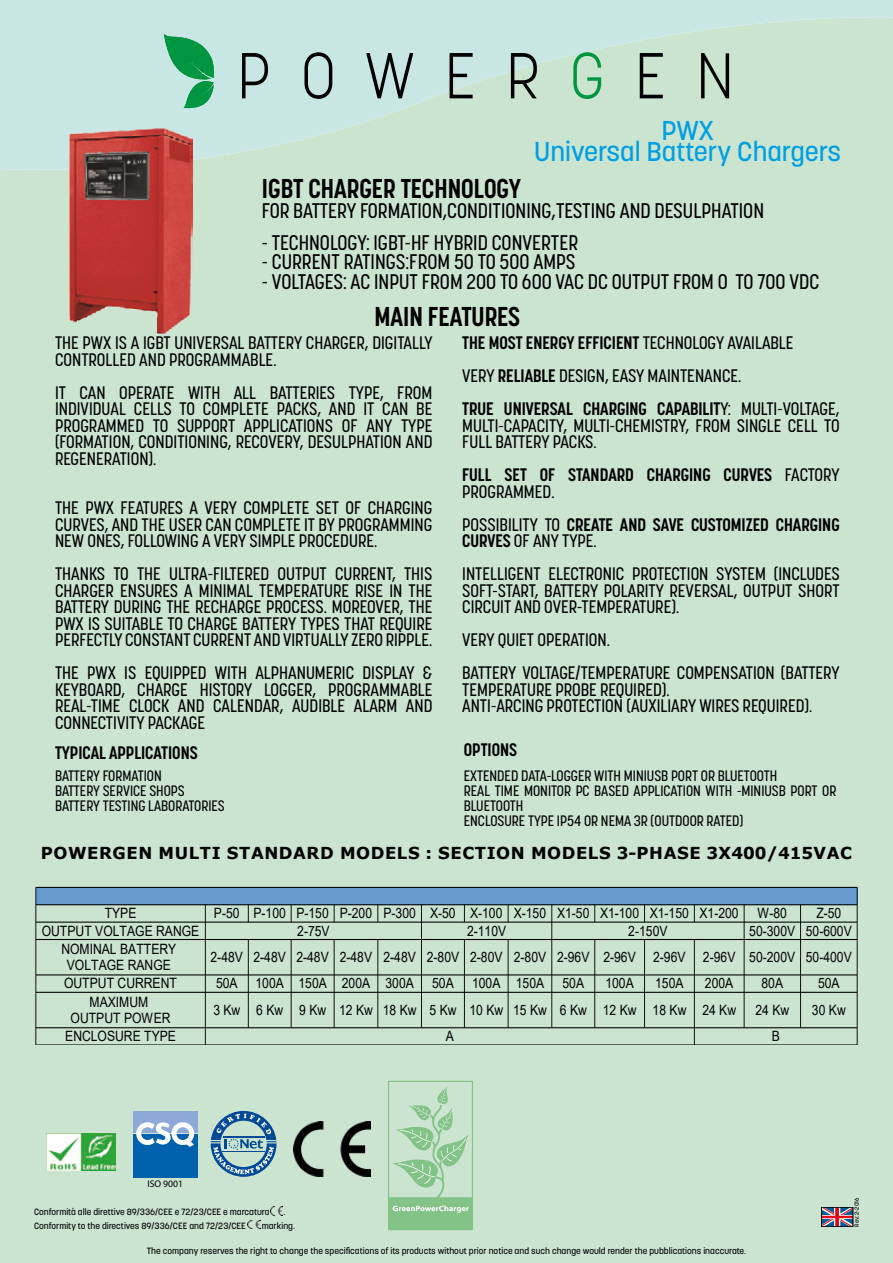
<style>
.page{position:relative;width:893px;height:1263px;background:#fff}
.page>*{position:absolute;margin:0;border:0;box-sizing:border-box;transform-origin:0 0}
.t1{font:700 27px "Korolev Condensed";color:#000}
.t2{font:500 27px/21px "Korolev";color:#009fe3;text-align:center}
.t3{font:500 21px "Korolev Condensed";color:#000}
.t4{font:500 18px/16.5px "Korolev Condensed";color:#000}
.t5{font:700 18px/16.5px "Korolev Condensed";color:#000}
.t6{font:700 16.5px "Verdana";letter-spacing:.035em;color:#000}
.t7{font:500 15px/15px "Korolev Condensed";color:#000}
.t8{font:14.25px/26.5px "Arial";letter-spacing:.005em;color:#000;text-align:center;scale:.85 1}
.t9{font:9.75px "Myriad Pro";color:#000}
.t10{font:500 9px "Korolev";color:#000}
.t11{font:500 6px "Korolev";color:#000}
.s1{font-weight:700}
.s2{font-weight:500}
</style>
<div class="page">
<div style="left:0;top:175px;width:893px;height:1088px;background:#cae4d0"></div>
<svg style="left:0;top:0;width:893px;height:175px;background:#c8e4da"></svg>
<svg style="left:823px;top:1209px;width:28px;height:16px"></svg>
<div style="left:821px;top:1207px;width:32px;height:20px;border:1px solid #000"></div>
<img style="left:69px;top:127px;width:123px;height:209px">
<svg style="left:242px;top:53px;width:26px;height:45px"></svg>
<svg style="left:304px;top:52px;width:28px;height:47px"></svg>
<svg style="left:366px;top:53px;width:47px;height:45px;background:#90a6a5"></svg>
<svg style="left:450px;top:53px;width:23px;height:45px"></svg>
<svg style="left:511px;top:53px;width:26px;height:45px"></svg>
<svg style="left:573px;top:52px;width:28px;height:47px"></svg>
<svg style="left:640px;top:53px;width:23px;height:45px"></svg>
<svg style="left:701px;top:53px;width:28px;height:45px"></svg>
<svg style="left:164px;top:34px;width:51px;height:74px;background:#5ebb8e"></svg>
<img style="left:294px;top:1122px;width:76px;height:54px">
<img style="left:47px;top:1133px;width:69px;height:38px">
<svg style="left:388px;top:1081px;width:85px;height:149px;background:#aed6b2"></svg>
<svg style="left:211px;top:1111px;width:65px;height:66px;background:#81abbd"></svg>
<div style="left:133px;top:1111px;width:65px;height:21px;background:#8ca9d8"></div>
<div style="left:133px;top:1134px;width:65px;height:43px;background:#0061ad"></div>
<svg style="left:136px;top:1122px;width:58px;height:25px"></svg>
<svg style="left:270px;top:1207px;width:13px;height:9px"></svg>
<svg style="left:248px;top:1220px;width:12px;height:9px"></svg>
<div style="left:36px;top:887px;width:821px;height:18px;background:#69c"></div>
<hr style="left:36px;top:887px;width:821px;height:1px;background:#000">
<hr style="left:36px;top:904px;width:821px;height:1px;background:#000">
<hr style="left:36px;top:922px;width:821px;height:1px;background:#000">
<hr style="left:36px;top:939px;width:821px;height:1px;background:#000">
<hr style="left:36px;top:975px;width:821px;height:1px;background:#000">
<hr style="left:36px;top:992px;width:821px;height:1px;background:#000">
<hr style="left:36px;top:1027px;width:821px;height:1px;background:#000">
<hr style="left:36px;top:887px;width:1px;height:158px;background:#000">
<hr style="left:205px;top:905px;width:1px;height:140px;background:#000">
<svg style="left:248px;top:905px;width:1px;height:17px"></svg>
<hr style="left:248px;top:939px;width:1px;height:88px;background:#000">
<svg style="left:291px;top:905px;width:1px;height:17px"></svg>
<hr style="left:291px;top:939px;width:1px;height:88px;background:#000">
<svg style="left:334px;top:905px;width:1px;height:17px"></svg>
<hr style="left:334px;top:939px;width:1px;height:88px;background:#000">
<svg style="left:378px;top:905px;width:1px;height:17px"></svg>
<hr style="left:378px;top:939px;width:1px;height:88px;background:#000">
<hr style="left:421px;top:905px;width:1px;height:122px;background:#000">
<svg style="left:464px;top:905px;width:1px;height:17px"></svg>
<hr style="left:464px;top:939px;width:1px;height:88px;background:#000">
<svg style="left:508px;top:905px;width:1px;height:17px"></svg>
<hr style="left:508px;top:939px;width:1px;height:88px;background:#000">
<hr style="left:552px;top:905px;width:1px;height:122px;background:#000">
<svg style="left:594px;top:905px;width:1px;height:17px"></svg>
<hr style="left:594px;top:939px;width:1px;height:88px;background:#000">
<svg style="left:644px;top:905px;width:1px;height:17px"></svg>
<hr style="left:644px;top:939px;width:1px;height:88px;background:#000">
<svg style="left:694px;top:905px;width:1px;height:17px"></svg>
<hr style="left:694px;top:939px;width:1px;height:106px;background:#000">
<hr style="left:744px;top:905px;width:1px;height:122px;background:#000">
<hr style="left:800px;top:905px;width:1px;height:122px;background:#000">
<hr style="left:857px;top:887px;width:1px;height:158px;background:#000">
<h1 class="t2" style="left:534px;top:120px;width:308px">PWX<br>Universal Battery Chargers</h1>
<h1 class="t1" style="left:262px;top:173px;width:261px">IGBT CHARGER TECHNOLOGY</h1>
<p class="t3" style="left:262px;top:198px;width:504px">FOR BATTERY FORMATION,CONDITIONING,TESTING AND DESULPHATION</p>
<p class="t3" style="left:262px;top:230px;width:318px">- TECHNOLOGY: IGBT-HF HYBRID CONVERTER</p>
<p class="t3" style="left:262px;top:249px;width:315px">- CURRENT RATINGS:FROM 50 TO 500 AMPS</p>
<p class="t3" style="left:262px;top:269px;width:559px">- VOLTAGES: AC INPUT FROM 200 TO 600 VAC DC OUTPUT FROM 0 TO 700 VDC</p>
<h1 class="t1" style="left:374px;top:301px;width:147px">MAIN FEATURES</h1>
<p class="t4" style="left:55px;top:335px;width:379px">THE PWX IS A IGBT UNIVERSAL BATTERY CHARGER, DIGITALLY<br>CONTROLLED AND PROGRAMMABLE.</p>
<p class="t4" style="left:55px;top:384px;width:379px;text-align:justify">IT CAN OPERATE WITH ALL BATTERIES TYPE, FROM INDIVIDUAL CELLS TO COMPLETE PACKS, AND IT CAN BE PROGRAMMED TO SUPPORT APPLICATIONS OF ANY TYPE (FORMATION, CONDITIONING, RECOVERY, DESULPHATION AND REGENERATION).</p>
<p class="t4" style="left:55px;top:500px;width:379px;text-align:justify">THE PWX FEATURES A VERY COMPLETE SET OF CHARGING CURVES, AND THE USER CAN COMPLETE IT BY PROGRAMMING NEW ONES, FOLLOWING A VERY SIMPLE PROCEDURE.</p>
<p class="t4" style="left:55px;top:566px;width:379px;text-align:justify">THANKS TO THE ULTRA-FILTERED OUTPUT CURRENT, THIS CHARGER ENSURES A MINIMAL TEMPERATURE RISE IN THE BATTERY DURING THE RECHARGE PROCESS. MOREOVER, THE PWX IS SUITABLE TO CHARGE BATTERY TYPES THAT REQUIRE PERFECTLY CONSTANT CURRENT AND VIRTUALLY ZERO RIPPLE.</p>
<p class="t4" style="left:55px;top:665px;width:379px;text-align:justify">THE PWX IS EQUIPPED WITH ALPHANUMERIC DISPLAY &amp; KEYBOARD, CHARGE HISTORY LOGGER, PROGRAMMABLE REAL-TIME CLOCK AND CALENDAR, AUDIBLE ALARM AND CONNECTIVITY PACKAGE</p>
<p class="t4" style="left:462px;top:326px;width:379px;line-height:33px"><span class="s1">THE MOST ENERGY EFFICIENT</span> TECHNOLOGY AVAILABLE<br>VERY <span class="s1">RELIABLE</span> DESIGN, EASY MAINTENANCE.<br><span class="s1">TRUE UNIVERSAL CHARGING CAPABILIT</span>Y: MULTI-VOLTAGE,</p>
<p class="t4" style="left:462px;top:417px;width:379px">MULTI-CAPACITY, MULTI-CHEMISTRY, FROM SINGLE CELL TO<br>FULL BATTERY PACKS.</p>
<p class="t5" style="left:462px;top:467px;width:379px">FULL SET OF STANDARD CHARGING CURVES <span class="s2">FACTORY<br>PROGRAMMED.</span></p>
<p class="t5" style="left:462px;top:516px;width:379px"><span class="s2">POSSIBILITY TO</span> CREATE AND SAVE CUSTOMIZED CHARGING<br>CURVES <span class="s2">OF ANY TYPE.</span></p>
<p class="t4" style="left:462px;top:566px;width:379px;text-align:justify">INTELLIGENT ELECTRONIC PROTECTION SYSTEM (INCLUDES SOFT-START, BATTERY POLARITY REVERSAL, OUTPUT SHORT CIRCUIT AND OVER-TEMPERATURE).</p>
<p class="t4" style="left:462px;top:623px;width:379px;line-height:33px">VERY QUIET OPERATION.<br>BATTERY VOLTAGE/TEMPERATURE COMPENSATION (BATTERY</p>
<p class="t4" style="left:462px;top:681px;width:352px">TEMPERATURE PROBE REQUIRED).<br>ANTI-ARCING PROTECTION (AUXILIARY WIRES REQUIRED).</p>
<p class="t5" style="left:55px;top:745px;width:144px">TYPICAL APPLICATIONS</p>
<p class="t5" style="left:464px;top:741px;width:55px">OPTIONS</p>
<p class="t7" style="left:55px;top:768px;width:171px">BATTERY FORMATION<br>BATTERY SERVICE SHOPS<br>BATTERY TESTING LABORATORIES</p>
<p class="t7" style="left:464px;top:768px;width:374px">EXTENDED DATA-LOGGER WITH MINIUSB PORT OR BLUETOOTH<br>REAL TIME MONITOR PC BASED APPLICATION WITH -MINIUSB PORT OR BLUETOOTH<br>ENCLOSURE TYPE IP54 OR NEMA 3R (OUTDOOR RATED)</p>
<p class="t6" style="left:41px;top:842px;width:813px">POWERGEN MULTI STANDARD MODELS : SECTION MODELS 3-PHASE 3X400/415VAC</p>
<p class="t8" style="left:105px;top:901px;width:39px">TYPE</p>
<p class="t8" style="left:214px;top:901px;width:619px">P-50 P-100 P-150 P-200 P-300 X-50 X-100 X-150 X1-50 X1-100 X1-150 X1-200</p>
<p class="t8" style="left:757px;top:901px;width:36px">W-80</p>
<p class="t8" style="left:816px;top:901px;width:31px">Z-50</p>
<p class="t8" style="left:42px;top:919px;width:187px">OUTPUT VOLTAGE RANGE</p>
<p class="t8" style="left:297px;top:919px;width:40px">2-75V</p>
<p class="t8" style="left:467px;top:919px;width:48px">2-110V</p>
<p class="t8" style="left:628px;top:919px;width:48px">2-150V</p>
<p class="t8" style="left:211px;top:919px;width:756px;text-align:right">50-300V 50-600V<br>2-48V 2-48V 2-48V 2-48V 2-48V 2-80V 2-80V 2-80V 2-96V 2-96V 2-96V 2-96V 50-200V 50-400V</p>
<p class="t8" style="left:61px;top:942px;width:137px;line-height:16px">NOMINAL BATTERY<br>VOLTAGE RANGE</p>
<p class="t8" style="left:71px;top:995px;width:119px;line-height:15.9px">MAXIMUM<br>OUTPUT POWER</p>
<p class="t8" style="left:213px;top:998px;width:617px">3 Kw 6 Kw 9 Kw 12 Kw 18 Kw 5 Kw 10 Kw 15 Kw 6 Kw 12 Kw 18 Kw 24 Kw</p>
<p class="t8" style="left:755px;top:998px;width:41px">24 Kw</p>
<p class="t8" style="left:812px;top:998px;width:41px">30 Kw</p>
<p class="t8" style="left:64px;top:971px;width:134px">OUTPUT CURRENT</p>
<p class="t8" style="left:216px;top:971px;width:234px">50A 100A 150A 200A 300A</p>
<p class="t8" style="left:432px;top:971px;width:27px">50A</p>
<p class="t8" style="left:472px;top:971px;width:86px">100A 150A</p>
<p class="t8" style="left:562px;top:971px;width:27px">50A</p>
<p class="t8" style="left:605px;top:971px;width:35px">100A</p>
<p class="t8" style="left:655px;top:971px;width:35px">150A</p>
<p class="t8" style="left:705px;top:971px;width:35px">200A</p>
<p class="t8" style="left:761px;top:971px;width:27px">80A</p>
<p class="t8" style="left:818px;top:971px;width:27px">50A</p>
<p class="t8" style="left:65px;top:1024px;width:132px">ENCLOSURE TYPE</p>
<p class="t8" style="left:446px;top:1024px;width:11px">A</p>
<p class="t8" style="left:772px;top:1024px;width:11px">B</p>
<p class="t9" style="left:147px;top:1178px;width:37px">ISO 9001</p>
<p class="t10" style="left:34px;top:1206px;width:237px">Conformità alle direttive 89/336/CEE e 72/23/CEE e marcatura</p>
<p class="t10" style="left:284px;top:1206px;width:3px">.</p>
<p class="t10" style="left:34px;top:1220px;width:213px">Conformity to the directives 89/336/CEE and 72/23/CEE</p>
<p class="t10" style="left:262px;top:1220px;width:35px">marking.</p>
<p class="t10" style="left:147px;top:1245px;width:601px">The company reserves the right to change the specifications of its products without prior notice and such change would render the pubblications inaccurate.</p>
<p class="t11" style="left:853px;top:1227px;width:31px;rotate:-90deg">Rev.:2-2016</p>
</div>
